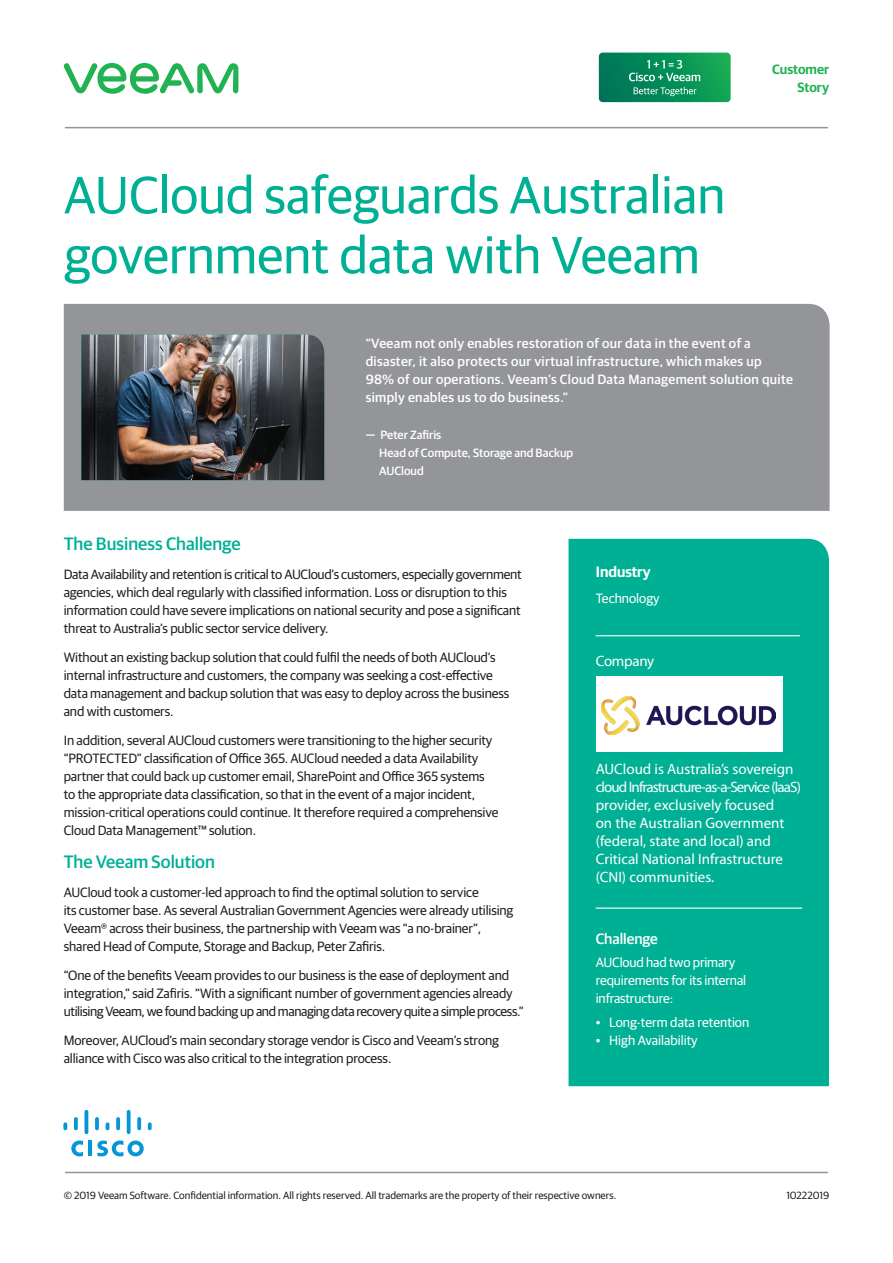
<style>
.page{position:relative;width:893px;height:1263px;background:#fff}
.page>*{position:absolute;margin:0;border:0;box-sizing:border-box;transform-origin:0 0}
.t1{font:52.5px/60px "Guardian Sans";color:#00b095}
.Subtitle_3_level{font:500 18px "Guardian Sans";color:#00b095}
.Basic_body_text{font:500 18px "Guardian Sans";color:#00b095}
.Intro_green_White_he{font:15px/18px "Myriad Pro";color:#fff}
.Intro_green_White_he-2{font:500 15px "Guardian Sans";color:#fff}
.Intro_green_White_he-3{font:600 15px "Guardian Sans";color:#fff}
.Intro_green_White_he-4{font:15px "Myriad Pro";letter-spacing:-.02em;color:#fff}
.Basic_body_text-2{font:13.5px/18px "Guardian Sans";letter-spacing:-.01em;color:#231f20}
.White_basic_body_tex{font:500 13.5px/18px "Guardian Sans";letter-spacing:.025em;color:#fff}
.Intro_green_White_he-5{font:13.5px/18px "Guardian Sans";letter-spacing:-.01em;color:#fff}
.t2{font:600 13.5px/18px "Guardian Sans";color:#21b252;text-align:right}
.Intro_green_White_te{font:13.5px "Guardian Sans";color:#fff}
.White_basic_body_tex-2{font:500 12px/18px "Guardian Sans";color:#fff}
.t3{font:10.5px "Guardian Sans";color:#231f20}
.s1{font-size:13.5px}
</style>
<div class="page">
<svg style="left:63px;top:63px;width:175px;height:31px"></svg>
<hr style="left:65px;top:127px;width:763px;height:1px;background:#939598">
<hr style="left:65px;top:1172px;width:763px;height:1px;background:#939598">
<svg style="left:599px;top:53px;width:132px;height:49px;background:#179561"></svg>
<div style="left:568px;top:539px;width:261px;height:547px;background:#00b095"></div>
<div style="left:64px;top:304px;width:766px;height:207px;background:#939598"></div>
<img style="left:81px;top:335px;width:243px;height:145px">
<hr style="left:596px;top:635px;width:204px;height:1px;background:#fff">
<div style="left:596px;top:676px;width:186px;height:76px;background:#fff"></div>
<img style="left:602px;top:696px;width:173px;height:38px">
<hr style="left:596px;top:907px;width:206px;height:2px;background:#fff">
<hr style="left:88px;top:1141px;width:4px;height:15px;background:#0696d7">
<svg style="left:71px;top:1140px;width:12px;height:16px"></svg>
<svg style="left:97px;top:1140px;width:47px;height:16px"></svg>
<svg style="left:63px;top:1122px;width:4px;height:8px"></svg>
<svg style="left:74px;top:1117px;width:4px;height:13px"></svg>
<hr style="left:85px;top:1110px;width:3px;height:24px;background:#0696d7;border-radius:2px">
<svg style="left:95px;top:1117px;width:4px;height:13px"></svg>
<svg style="left:106px;top:1122px;width:3px;height:8px"></svg>
<svg style="left:116px;top:1117px;width:4px;height:13px"></svg>
<svg style="left:127px;top:1110px;width:4px;height:24px"></svg>
<svg style="left:137px;top:1117px;width:4px;height:13px"></svg>
<svg style="left:148px;top:1122px;width:4px;height:8px"></svg>
<p class="t1" style="left:64px;top:161px;width:663px">AUCloud safeguards Australian government data with Veeam</p>
<p class="t2" style="left:772px;top:59px;width:59px">Customer<br>Story</p>
<p class="White_basic_body_tex" style="left:366px;top:333px;width:429px">“Veeam not only enables restoration of our data in the event of a disaster, it also protects our virtual infrastructure, which makes up 98% of our operations. Veeam’s Cloud Data Management solution quite simply enables us to do business.”</p>
<p class="White_basic_body_tex-2" style="left:379px;top:424px;width:196px;text-indent:-14px"><span class="s1">—</span> Peter Zafiris<br>Head of Compute, Storage and Backup<br>AUCloud</p>
<p class="Subtitle_3_level" style="left:64px;top:531px;width:178px">The Business Challenge</p>
<p class="Basic_body_text-2" style="left:64px;top:564px;width:459px">Data Availability and retention is critical to AUCloud’s customers, especially government agencies, which deal regularly with classified information. Loss or disruption to this information could have severe implications on national security and pose a significant threat to Australia’s public sector service delivery.</p>
<p class="Basic_body_text-2" style="left:64px;top:647px;width:447px">Without an existing backup solution that could fulfil the needs of both AUCloud’s internal infrastructure and customers, the company was seeking a cost-effective data management and backup solution that was easy to deploy across the business and with customers.</p>
<p class="Basic_body_text-2" style="left:64px;top:730px;width:436px">In addition, several AUCloud customers were transitioning to the higher security “PROTECTED” classification of Office 365. AUCloud needed a data Availability partner that could back up customer email, SharePoint and Office 365 systems to the appropriate data classification, so that in the event of a major incident, mission-critical operations could continue. It therefore required a comprehensive Cloud Data Management™ solution.</p>
<p class="Basic_body_text" style="left:64px;top:849px;width:153px">The Veeam Solution</p>
<p class="Basic_body_text-2" style="left:64px;top:882px;width:451px">AUCloud took a customer-led approach to find the optimal solution to service<br>its customer base. As several Australian Government Agencies were already utilising Veeam® across their business, the partnership with Veeam was “a no-brainer”, shared Head of Compute, Storage and Backup, Peter Zafiris.</p>
<p class="Basic_body_text-2" style="left:64px;top:965px;width:461px">“One of the benefits Veeam provides to our business is the ease of deployment and integration,” said Zafiris. “With a significant number of government agencies already utilising Veeam, we found backing up and managing data recovery quite a simple process.”</p>
<p class="Basic_body_text-2" style="left:64px;top:1030px;width:437px">Moreover, AUCloud’s main secondary storage vendor is Cisco and Veeam’s strong alliance with Cisco was also critical to the integration process.</p>
<p class="Intro_green_White_he-3" style="left:596px;top:560px;width:57px">Industry</p>
<p class="Intro_green_White_te" style="left:596px;top:589px;width:66px">Technology</p>
<p class="Intro_green_White_he-4" style="left:596px;top:652px;width:60px">Company</p>
<p class="Intro_green_White_he" style="left:596px;top:760px;width:207px">AUCloud is Australia’s sovereign cloud Infrastructure-as-a-Service (IaaS) provider, exclusively focused<br>on the Australian Government (federal, state and local) and<br>Critical National Infrastructure (CNI) communities.</p>
<p class="Intro_green_White_he-2" style="left:596px;top:928px;width:64px">Challenge</p>
<p class="Intro_green_White_he-5" style="left:596px;top:952px;width:152px">AUCloud had two primary requirements for its internal infrastructure:</p>
<p class="Intro_green_White_he-5" style="left:596px;top:1013px;width:155px">• Long-term data retention</p>
<p class="Intro_green_White_he-5" style="left:596px;top:1031px;width:104px">• High Availability</p>
<p class="t3" style="left:64px;top:1187px;width:554px">© 2019 Veeam Software. Confidential information. All rights reserved. All trademarks are the property of their respective owners.</p>
<p class="t3" style="left:786px;top:1187px;width:44px">10222019</p>
</div>
